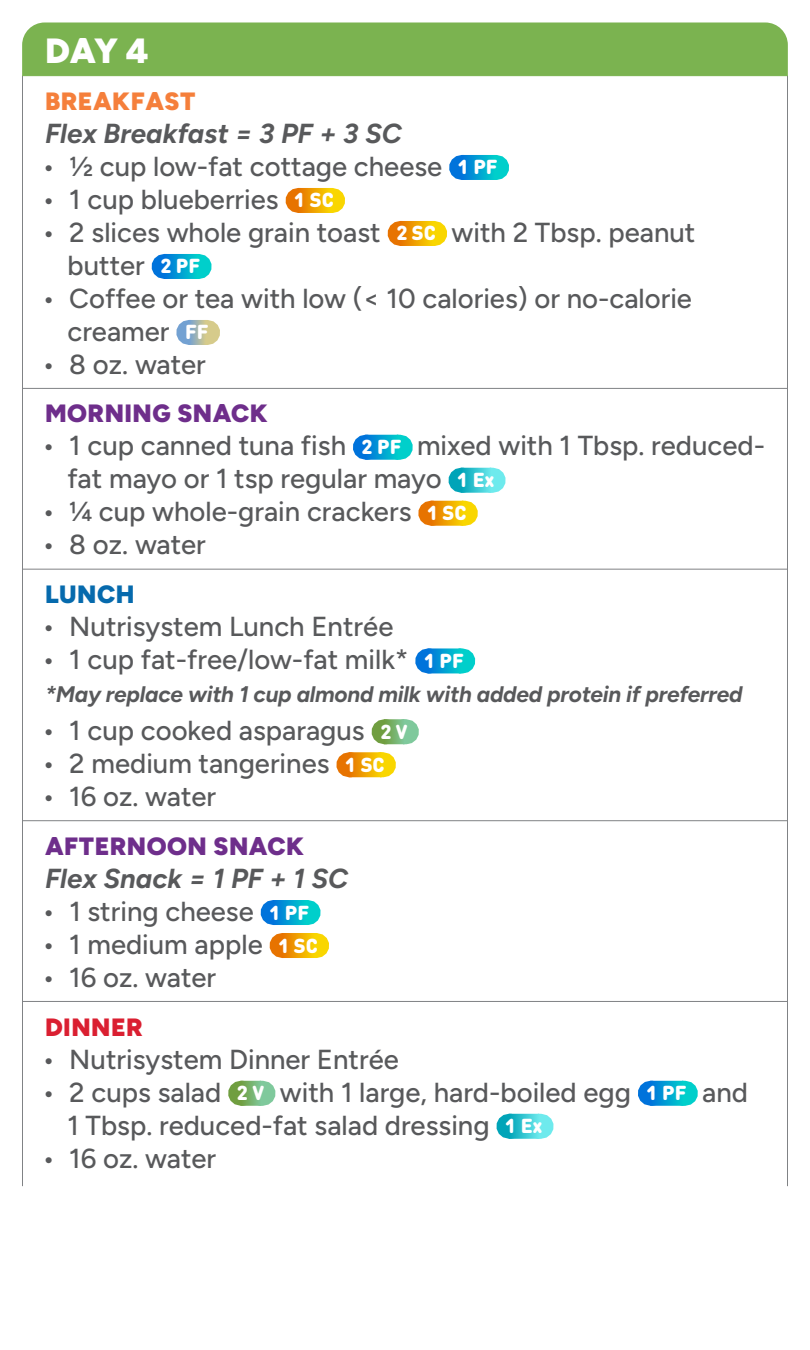
<style>
.page{position:relative;width:810px;height:1350px;background:#fff}
.page>*{position:absolute;margin:0;border:0;box-sizing:border-box;transform-origin:0 0}
.t1{font:900 35px "Figtree";color:#fff}
.t2{font:500 27.5px/33px "Figtree";color:#58595b}
.t3{font:italic 700 27.5px "Figtree";color:#58595b}
.t4{font:900 25px "Figtree";letter-spacing:.02em;color:#6e2e8b}
.t5{font:900 25px "Figtree";letter-spacing:.02em;color:#f57f3b}
.t6{font:900 25px "Figtree";letter-spacing:.02em;color:#da1f31}
.t7{font:900 25px "Figtree";letter-spacing:.02em;color:#066aad}
.t8{font:italic 700 22.5px "Figtree";letter-spacing:-.01em;color:#58595b}
.s1{font-family:"DIN Round OT";font-weight:900;font-size:20px;color:#fff}
</style>
<div class="page">
<div style="left:22px;top:22px;width:766px;height:53px;background:#7bb350"></div>
<hr style="left:22px;top:76px;width:1px;height:40px;background:#808285">
<hr style="left:787px;top:76px;width:1px;height:40px;background:#808285">
<hr style="left:22px;top:75px;width:766px;height:1px;background:#7bb350">
<hr style="left:22px;top:110px;width:1px;height:282px;background:#808285">
<hr style="left:787px;top:110px;width:1px;height:282px;background:#808285">
<svg style="left:463px;top:155px;width:15px;height:25px"></svg>
<svg style="left:462px;top:155px;width:1px;height:25px"></svg>
<svg style="left:478px;top:155px;width:17px;height:25px"></svg>
<svg style="left:299px;top:188px;width:15px;height:25px"></svg>
<svg style="left:298px;top:188px;width:1px;height:25px"></svg>
<svg style="left:314px;top:188px;width:17px;height:25px"></svg>
<svg style="left:401px;top:221px;width:15px;height:25px"></svg>
<svg style="left:400px;top:221px;width:1px;height:25px"></svg>
<svg style="left:416px;top:221px;width:17px;height:25px"></svg>
<svg style="left:165px;top:254px;width:15px;height:25px"></svg>
<svg style="left:164px;top:254px;width:1px;height:25px"></svg>
<svg style="left:180px;top:254px;width:18px;height:25px"></svg>
<svg style="left:190px;top:320px;width:7px;height:25px"></svg>
<svg style="left:189px;top:320px;width:1px;height:25px"></svg>
<svg style="left:197px;top:320px;width:9px;height:25px"></svg>
<hr style="left:22px;top:385px;width:1px;height:44px;background:#808285">
<hr style="left:787px;top:385px;width:1px;height:44px;background:#808285">
<hr style="left:22px;top:388px;width:766px;height:1px;background:#808285">
<hr style="left:22px;top:422px;width:1px;height:151px;background:#808285">
<hr style="left:787px;top:422px;width:1px;height:151px;background:#808285">
<svg style="left:366px;top:435px;width:16px;height:25px"></svg>
<svg style="left:365px;top:435px;width:1px;height:25px"></svg>
<svg style="left:382px;top:435px;width:17px;height:25px"></svg>
<svg style="left:462px;top:468px;width:14px;height:25px"></svg>
<svg style="left:461px;top:468px;width:1px;height:25px"></svg>
<svg style="left:476px;top:468px;width:16px;height:25px"></svg>
<svg style="left:432px;top:501px;width:15px;height:25px"></svg>
<svg style="left:431px;top:501px;width:1px;height:25px"></svg>
<svg style="left:447px;top:501px;width:17px;height:25px"></svg>
<hr style="left:22px;top:566px;width:1px;height:43px;background:#808285">
<hr style="left:787px;top:566px;width:1px;height:43px;background:#808285">
<hr style="left:22px;top:569px;width:766px;height:1px;background:#808285">
<hr style="left:22px;top:603px;width:1px;height:221px;background:#808285">
<hr style="left:787px;top:603px;width:1px;height:221px;background:#808285">
<svg style="left:429px;top:648px;width:15px;height:25px"></svg>
<svg style="left:428px;top:648px;width:1px;height:25px"></svg>
<svg style="left:444px;top:648px;width:17px;height:25px"></svg>
<svg style="left:385px;top:719px;width:9px;height:25px"></svg>
<svg style="left:384px;top:719px;width:1px;height:25px"></svg>
<svg style="left:394px;top:719px;width:11px;height:25px"></svg>
<svg style="left:350px;top:752px;width:15px;height:25px"></svg>
<svg style="left:349px;top:752px;width:1px;height:25px"></svg>
<svg style="left:365px;top:752px;width:17px;height:25px"></svg>
<hr style="left:22px;top:817px;width:1px;height:44px;background:#808285">
<hr style="left:787px;top:817px;width:1px;height:44px;background:#808285">
<hr style="left:22px;top:820px;width:766px;height:1px;background:#808285">
<hr style="left:22px;top:855px;width:1px;height:150px;background:#808285">
<hr style="left:787px;top:855px;width:1px;height:150px;background:#808285">
<svg style="left:274px;top:900px;width:15px;height:25px"></svg>
<svg style="left:273px;top:900px;width:1px;height:25px"></svg>
<svg style="left:289px;top:900px;width:18px;height:25px"></svg>
<svg style="left:283px;top:933px;width:15px;height:25px"></svg>
<svg style="left:282px;top:933px;width:1px;height:25px"></svg>
<svg style="left:298px;top:933px;width:17px;height:25px"></svg>
<hr style="left:22px;top:998px;width:1px;height:44px;background:#808285">
<hr style="left:787px;top:998px;width:1px;height:44px;background:#808285">
<hr style="left:22px;top:1001px;width:766px;height:1px;background:#808285">
<hr style="left:22px;top:1036px;width:1px;height:150px;background:#808285">
<hr style="left:787px;top:1036px;width:1px;height:150px;background:#808285">
<svg style="left:242px;top:1081px;width:9px;height:25px"></svg>
<svg style="left:241px;top:1081px;width:1px;height:25px"></svg>
<svg style="left:251px;top:1081px;width:11px;height:25px"></svg>
<svg style="left:651px;top:1081px;width:16px;height:25px"></svg>
<svg style="left:650px;top:1081px;width:1px;height:25px"></svg>
<svg style="left:667px;top:1081px;width:17px;height:25px"></svg>
<svg style="left:510px;top:1114px;width:14px;height:25px"></svg>
<svg style="left:509px;top:1114px;width:1px;height:25px"></svg>
<svg style="left:524px;top:1114px;width:16px;height:25px"></svg>
<p class="t1" style="left:45px;top:29px;width:105px">DAY 4</p>
<p class="t5" style="left:45px;top:85px;width:152px">BREAKFAST</p>
<p class="t3" style="left:45px;top:117px;width:358px">Flex Breakfast = 3 PF + 3 SC</p>
<p class="t2" style="left:42px;top:150px;width:457px">• ½ cup low-fat cottage cheese <span class="s1">1 PF</span></p>
<p class="t2" style="left:42px;top:183px;width:293px">• 1 cup blueberries <span class="s1">1 SC</span></p>
<p class="t2" style="left:67px;top:216px;width:629px;text-indent:-25px">• 2 slices whole grain toast <span class="s1">2 SC</span> with 2 Tbsp. peanut butter <span class="s1">2 PF</span></p>
<p class="t2" style="left:67px;top:282px;width:626px;text-indent:-25px">• Coffee or tea with low (&lt; 10 calories) or no-calorie creamer <span class="s1">FF</span></p>
<p class="t2" style="left:42px;top:348px;width:165px">• 8 oz. water</p>
<p class="t4" style="left:45px;top:398px;width:224px">MORNING SNACK</p>
<p class="t2" style="left:67px;top:429px;width:699px;text-indent:-25px">• 1 cup canned tuna fish <span class="s1">2 PF</span> mixed with 1 Tbsp. reduced&shy;fat mayo or 1 tsp regular mayo <span class="s1">1 Ex</span></p>
<p class="t2" style="left:42px;top:495px;width:426px">• 1/4 cup whole-grain crackers <span class="s1">1 SC</span></p>
<p class="t2" style="left:42px;top:528px;width:165px">• 8 oz. water</p>
<p class="t7" style="left:45px;top:579px;width:91px">LUNCH</p>
<p class="t2" style="left:42px;top:610px;width:353px">• Nutrisystem Lunch Entrée</p>
<p class="t2" style="left:42px;top:643px;width:423px">• 1 cup fat-free/low-fat milk* <span class="s1">1 PF</span></p>
<p class="t8" style="left:45px;top:680px;width:699px">*May replace with 1 cup almond milk with added protein if preferred</p>
<p class="t2" style="left:42px;top:714px;width:367px">• 1 cup cooked asparagus <span class="s1">2 V</span></p>
<p class="t2" style="left:42px;top:747px;width:344px">• 2 medium tangerines <span class="s1">1 SC</span></p>
<p class="t2" style="left:42px;top:780px;width:175px">• 16 oz. water</p>
<p class="t4" style="left:45px;top:830px;width:261px">AFTERNOON SNACK</p>
<p class="t3" style="left:45px;top:862px;width:305px">Flex Snack = 1 PF + 1 SC</p>
<p class="t2" style="left:42px;top:895px;width:269px">• 1 string cheese <span class="s1">1 PF</span></p>
<p class="t2" style="left:42px;top:928px;width:277px">• 1 medium apple <span class="s1">1 SC</span></p>
<p class="t2" style="left:42px;top:961px;width:175px">• 16 oz. water</p>
<p class="t6" style="left:45px;top:1011px;width:99px">DINNER</p>
<p class="t2" style="left:42px;top:1042px;width:358px">• Nutrisystem Dinner Entrée</p>
<p class="t2" style="left:67px;top:1075px;width:682px;text-indent:-25px">• 2 cups salad <span class="s1">2 V</span> with 1 large, hard-boiled egg <span class="s1">1 PF</span> and<br>1 Tbsp. reduced-fat salad dressing <span class="s1">1 Ex</span></p>
<p class="t2" style="left:42px;top:1141px;width:175px">• 16 oz. water</p>
</div>
